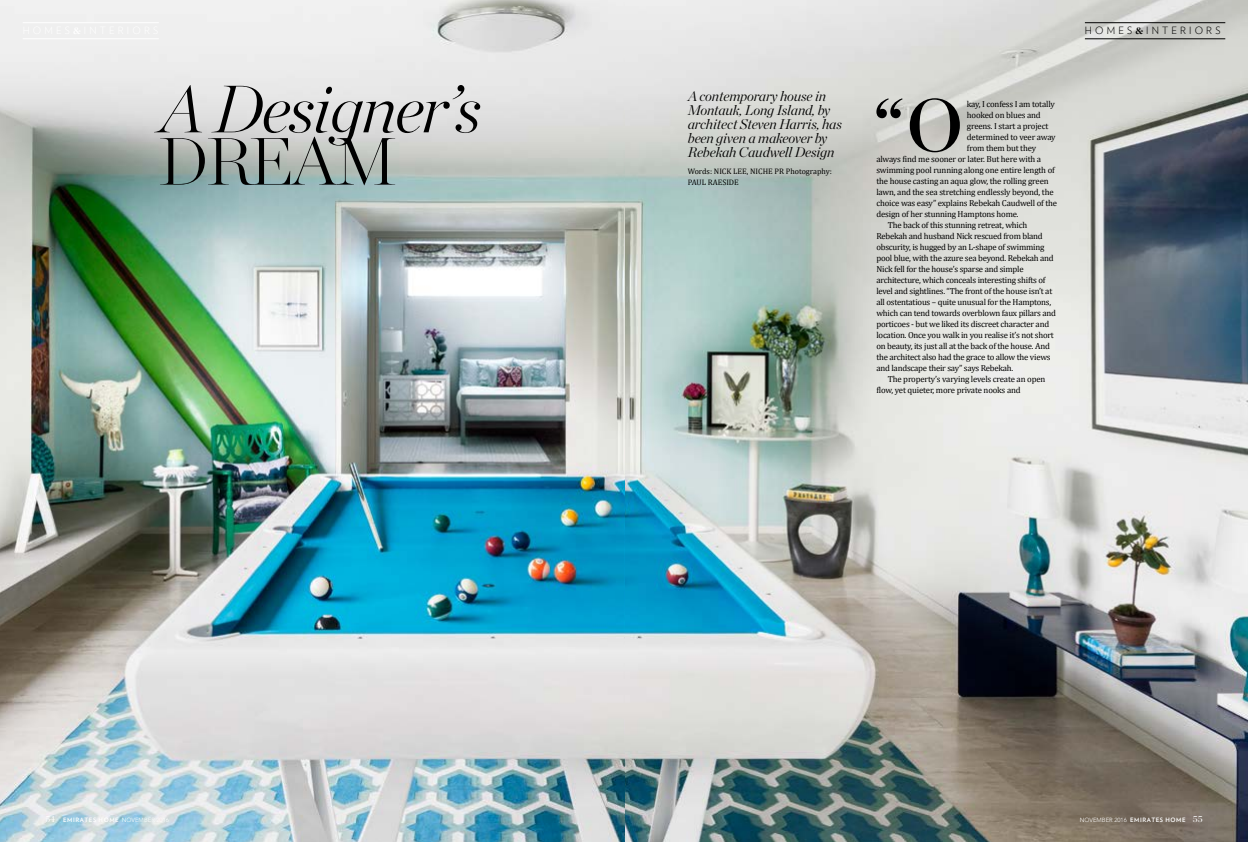
<style>
.page{position:relative;width:1248px;height:842px;background:#fff}
.page>*{position:absolute;margin:0;border:0;box-sizing:border-box;transform-origin:0 0}
.t1{font:73.9px "Chronicle Display Semi";color:#000}
.t2{font:italic 200 66.7px "Chronicle Display";letter-spacing:-.025em;color:#000}
.t3{font:200 66.7px "Chronicle Display";letter-spacing:-.025em;color:#000}
.t4{font:italic 300 14px/14px "Chronicle Display";letter-spacing:-.01em;color:#000}
.t5{font:300 10px "Verlag";letter-spacing:.315em;color:#000}
.t6{font:9px "Chronicle Display";color:#fff}
.t7{font:8.8px "Cambria";letter-spacing:-.025em;color:#000}
.t8{font:8px/11px "Cambria";color:#000}
.t9{font:300 6px "Avenir";color:#fff}
.t10{font:700 6px "Verlag";letter-spacing:.095em;color:#fff}
.s1{font-family:"Chronicle Display";font-weight:700}
.s2{font-family:"Avenir";font-weight:300}
.s3{font-family:"Verlag";font-weight:700}
.s4{font-family:"Chronicle Display";font-weight:400;font-size:9px}
</style>
<div class="page">
<img style="left:0;top:0;width:1247px;height:842px">
<hr style="left:1084px;top:22px;width:141px;height:1px;background:#000">
<hr style="left:1084px;top:39px;width:141px;height:1px;background:#000">
<hr style="left:23px;top:22px;width:136px;height:1px;background:#fff">
<hr style="left:23px;top:39px;width:136px;height:1px;background:#fff">
<h2 class="t2" style="left:159px;top:57px;width:324px">A Designer’s</h2>
<h2 class="t3" style="left:159px;top:111px;width:239px">DREAM</h2>
<h3 class="t4" style="left:687px;top:88px;width:155px">A contemporary house in<br>Montauk, Long Island, by architect Steven Harris, has been given a makeover by<br>Rebekah Caudwell Design</h3>
<p class="t8" style="left:687px;top:166px;width:145px">Words: NICK LEE, NICHE PR Photography:<br>PAUL RAESIDE</p>
<h1 class="t1" style="left:873px;top:67px;width:91px">“O</h1>
<p class="t7" style="left:966px;top:99px;width:89px">kay, I confess I am totally</p>
<p class="t7" style="left:966px;top:110px;width:75px">hooked on blues and</p>
<p class="t7" style="left:966px;top:121px;width:83px">greens. I start a project</p>
<p class="t7" style="left:966px;top:132px;width:90px">determined to veer away</p>
<p class="t7" style="left:966px;top:143px;width:71px">from them but they</p>
<p class="t7" style="left:876px;top:154px;width:166px">always find me sooner or later. But here with a</p>
<p class="t7" style="left:876px;top:165px;width:180px">swimming pool running along one entire length of</p>
<p class="t7" style="left:876px;top:176px;width:174px">the house casting an aqua glow, the rolling green</p>
<p class="t7" style="left:876px;top:187px;width:179px">lawn, and the sea stretching endlessly beyond, the</p>
<p class="t7" style="left:876px;top:198px;width:182px">choice was easy” explains Rebekah Caudwell of the</p>
<p class="t7" style="left:876px;top:209px;width:144px">design of her stunning Hamptons home.</p>
<p class="t7" style="left:887px;top:220px;width:141px">The back of this stunning retreat, which</p>
<p class="t7" style="left:876px;top:231px;width:168px">Rebekah and husband Nick rescued from bland</p>
<p class="t7" style="left:876px;top:242px;width:169px">obscurity, is hugged by an L-shape of swimming</p>
<p class="t7" style="left:876px;top:253px;width:179px">pool blue, with the azure sea beyond. Rebekah and</p>
<p class="t7" style="left:876px;top:264px;width:149px">Nick fell for the house’s sparse and simple</p>
<p class="t7" style="left:876px;top:275px;width:170px">architecture, which conceals interesting shifts of</p>
<p class="t7" style="left:876px;top:286px;width:177px">level and sightlines. “The front of the house isn’t at</p>
<p class="t7" style="left:876px;top:297px;width:176px">all ostentatious – quite unusual for the Hamptons,</p>
<p class="t7" style="left:876px;top:308px;width:181px">which can tend towards overblown faux pillars and</p>
<p class="t7" style="left:876px;top:319px;width:174px">porticoes - but we liked its discreet character and</p>
<p class="t7" style="left:876px;top:330px;width:179px">location. Once you walk in you realise it’s not short</p>
<p class="t7" style="left:876px;top:341px;width:175px">on beauty, its just all at the back of the house. And</p>
<p class="t7" style="left:876px;top:352px;width:176px">the architect also had the grace to allow the views</p>
<p class="t7" style="left:876px;top:363px;width:138px">and landscape their say” says Rebekah.</p>
<p class="t7" style="left:887px;top:374px;width:159px">The property’s varying levels create an open</p>
<p class="t7" style="left:876px;top:385px;width:146px">flow, yet quieter, more private nooks and</p>
<p class="t5" style="left:1084px;top:23px;width:137px">HOMES<span class="s1">&amp;</span>INTERIORS</p>
<p class="t6" style="left:45px;top:812px;width:11px">54</p>
<p class="t10" style="left:63px;top:815px;width:107px">EMIRATES HOME <span class="s2">NOVEMBER 2016</span></p>
<p class="t9" style="left:1079px;top:816px;width:124px">NOVEMBER 2016 <span class="s3">EMIRATES HOME</span> <span class="s4">55</span></p>
</div>
